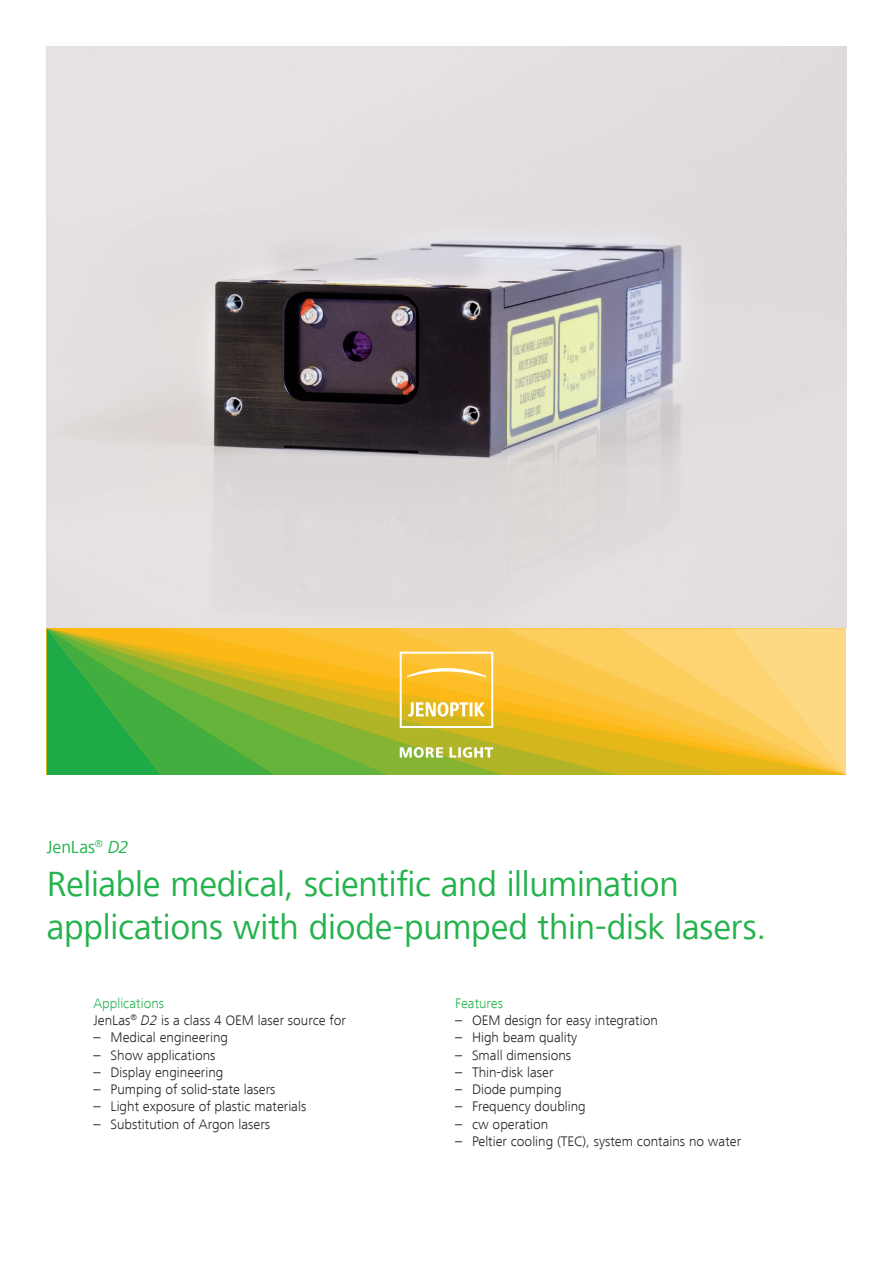
<style>
.page{position:relative;width:893px;height:1263px;background:#fff}
.page>*{position:absolute;margin:0;border:0;box-sizing:border-box;transform-origin:0 0}
.Headline_24_29_pt{font:36px "Frutiger Next LT";letter-spacing:-.01em;color:#23b24b}
.Headline_12_14_5_pt{font:18px "Frutiger Next LT";color:#23b24b}
.Body_Text__Data_Shee{font:300 14.25px "Frutiger Next LT";color:#231f20}
.Body_Text__Data_Shee-2{font:300 14.25px "Frutiger Next LT";color:#23b24b}
.s1{font-style:italic}
</style>
<div class="page">
<img style="left:47px;top:47px;width:799px;height:581px">
<svg style="left:47px;top:628px;width:799px;height:147px;background:#bfbd3f"></svg>
<svg style="left:400px;top:747px;width:43px;height:11px"></svg>
<svg style="left:449px;top:747px;width:44px;height:11px"></svg>
<svg style="left:400px;top:652px;width:93px;height:76px;background:#f4c84f"></svg>
<p class="Headline_12_14_5_pt" style="left:47px;top:837px;width:83px">JenLas<sup>®</sup> <span class="s1">D2</span></p>
<p class="Headline_24_29_pt" style="left:47px;top:864px;width:634px">Reliable medical, scientific and illumination</p>
<p class="Headline_24_29_pt" style="left:47px;top:907px;width:721px">applications with diode-pumped thin-disk lasers.</p>
<p class="Body_Text__Data_Shee-2" style="left:94px;top:995px;width:72px">Applications</p>
<p class="Body_Text__Data_Shee" style="left:94px;top:1012px;width:254px">JenLas<sup>®</sup> <span class="s1">D2</span> is a class 4 OEM laser source for</p>
<p class="Body_Text__Data_Shee" style="left:94px;top:1030px;width:136px">– Medical engineering</p>
<p class="Body_Text__Data_Shee" style="left:94px;top:1047px;width:123px">– Show applications</p>
<p class="Body_Text__Data_Shee" style="left:94px;top:1064px;width:131px">– Display engineering</p>
<p class="Body_Text__Data_Shee" style="left:94px;top:1081px;width:183px">– Pumping of solid-state lasers</p>
<p class="Body_Text__Data_Shee" style="left:94px;top:1099px;width:214px">– Light exposure of plastic materials</p>
<p class="Body_Text__Data_Shee" style="left:94px;top:1116px;width:178px">– Substitution of Argon lasers</p>
<p class="Body_Text__Data_Shee-2" style="left:455px;top:995px;width:49px">Features</p>
<p class="Body_Text__Data_Shee" style="left:455px;top:1012px;width:204px">– OEM design for easy integration</p>
<p class="Body_Text__Data_Shee" style="left:455px;top:1030px;width:124px">– High beam quality</p>
<p class="Body_Text__Data_Shee" style="left:455px;top:1047px;width:118px">– Small dimensions</p>
<p class="Body_Text__Data_Shee" style="left:455px;top:1064px;width:100px">– Thin-disk laser</p>
<p class="Body_Text__Data_Shee" style="left:455px;top:1081px;width:108px">– Diode pumping</p>
<p class="Body_Text__Data_Shee" style="left:455px;top:1099px;width:132px">– Frequency doubling</p>
<p class="Body_Text__Data_Shee" style="left:455px;top:1116px;width:95px">– cw operation</p>
<p class="Body_Text__Data_Shee" style="left:455px;top:1133px;width:288px">– Peltier cooling (TEC), system contains no water</p>
</div>
